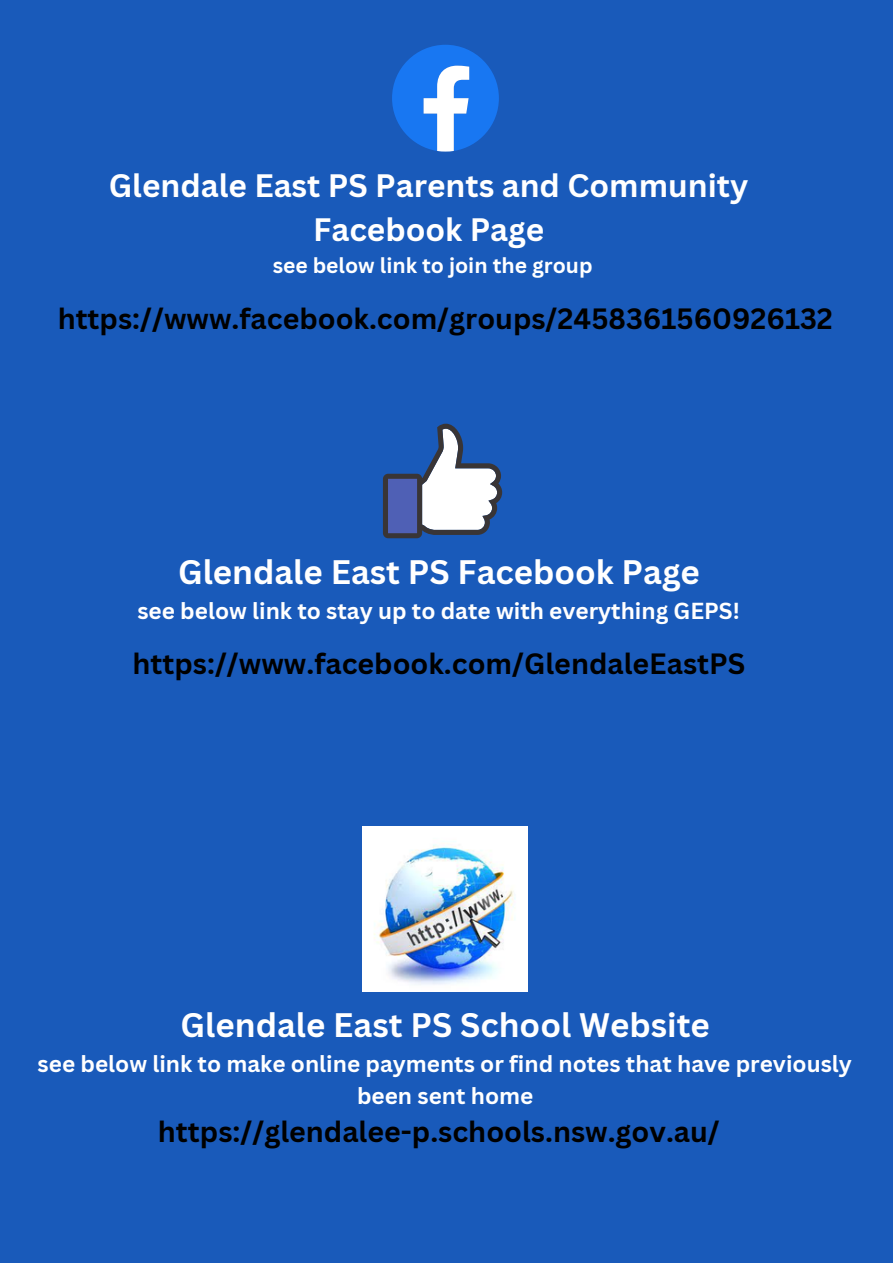
<style>
.page{position:relative;width:893px;height:1264px;background:#fff}
.page>*{position:absolute;margin:0;border:0;box-sizing:border-box;transform-origin:0 0}
.t1{font:700 33px "Canva Sans";color:#fff}
.t2{font:700 31.5px "Canva Sans";color:#fff}
.t3{font:700 28.5px "Canva Sans";color:#000}
.t4{font:700 22.5px/31.5px "Canva Sans";color:#fff;text-align:center}
.t5{font:700 21px "Canva Sans";color:#fff}
</style>
<div class="page">
<div style="left:0;top:0;width:892px;height:1262px;background:#195aba"></div>
<svg style="left:392px;top:45px;width:107px;height:107px"></svg>
<svg style="left:383px;top:423px;width:119px;height:115px"></svg>
<img style="left:362px;top:826px;width:165px;height:165px">
<p class="t2" style="left:109px;top:163px;width:641px">Glendale East PS Parents and Community</p>
<p class="t2" style="left:313px;top:207px;width:233px">Facebook Page</p>
<p class="t5" style="left:273px;top:251px;width:321px">see below link to join the group</p>
<p class="t3" style="left:58px;top:299px;width:776px">https://www.facebook.com/groups/2458361560926132</p>
<p class="t1" style="left:178px;top:548px;width:523px">Glendale East PS Facebook Page</p>
<p class="t4" style="left:137px;top:594px;width:604px">see below link to stay up to date with everything GEPS!</p>
<p class="t3" style="left:132px;top:644px;width:614px">https://www.facebook.com/GlendaleEastPS</p>
<p class="t1" style="left:180px;top:1001px;width:531px">Glendale East PS School Website</p>
<p class="t4" style="left:38px;top:1047px;width:815px">see below link to make online payments or find notes that have previously been sent home</p>
<p class="t3" style="left:158px;top:1111px;width:563px">https://glendalee-p.schools.nsw.gov.au/</p>
</div>
